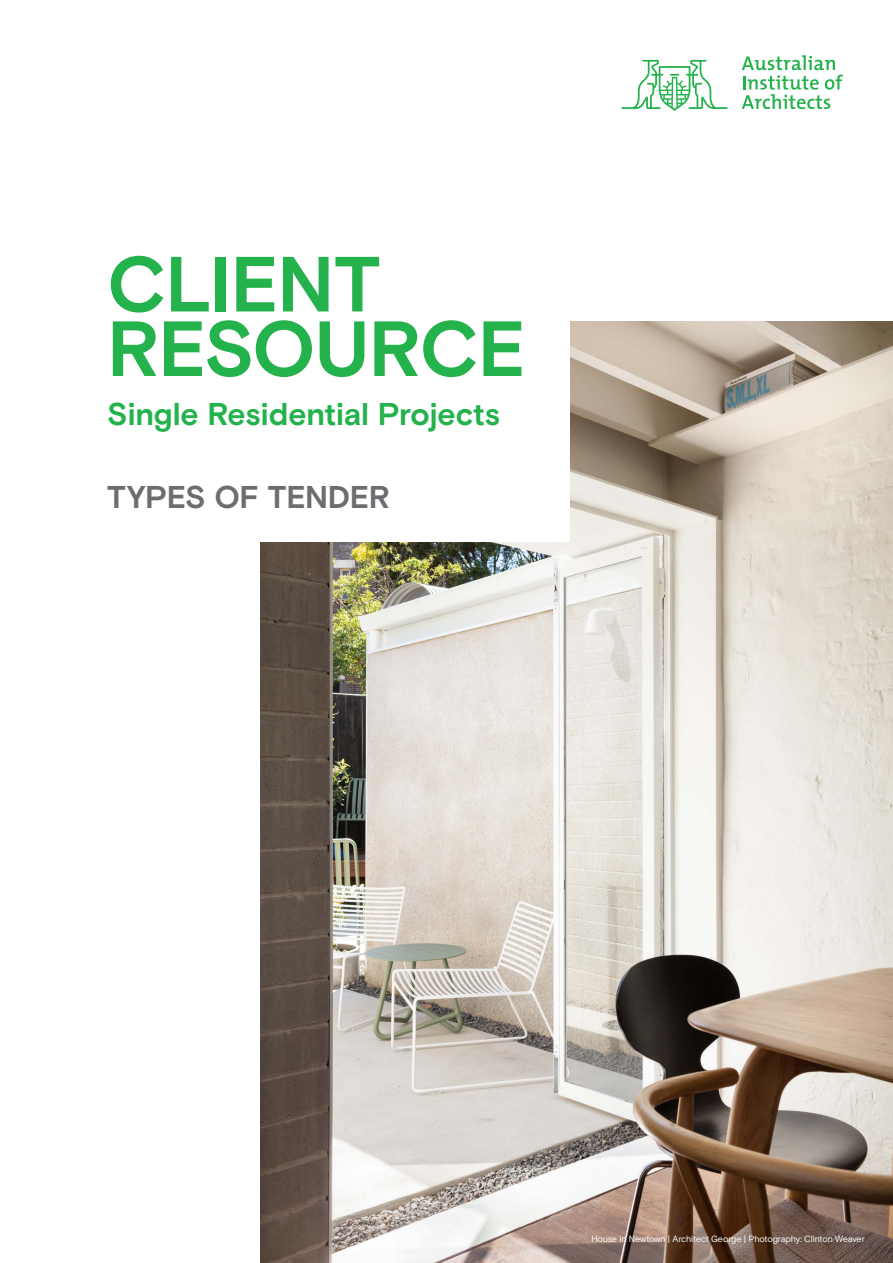
<style>
.page{position:relative;width:893px;height:1263px;background:#fff}
.page>*{position:absolute;margin:0;border:0;box-sizing:border-box;transform-origin:0 0}
.t1{font:700 78px/64.5px "Basis Grotesque Pro";letter-spacing:-.015em;color:#23b24b}
.t2{font:700 31.5px "Basis Grotesque Pro";color:#23b24b}
.t3{font:700 31.5px "Basis Grotesque Pro";letter-spacing:-.015em;color:#6c6d70}
.t4{font:9px "Basis Grotesque Pro";letter-spacing:-.02em;color:#fff}
</style>
<div class="page">
<img style="left:260px;top:321px;width:633px;height:942px">
<svg style="left:742px;top:55px;width:101px;height:54px"></svg>
<svg style="left:622px;top:60px;width:105px;height:51px"></svg>
<div style="left:0;top:191px;width:570px;height:351px;background:#fff"></div>
<p class="t1" style="left:107px;top:255px;width:420px">CLIENT<br>RESOURCE</p>
<p class="t2" style="left:107px;top:396px;width:395px">Single Residential Projects</p>
<p class="t3" style="left:107px;top:479px;width:284px">TYPES OF TENDER</p>
<p class="t4" style="left:591px;top:1233px;width:275px">House in Newtown | Architect George | Photography: Clinton Weaver</p>
</div>
